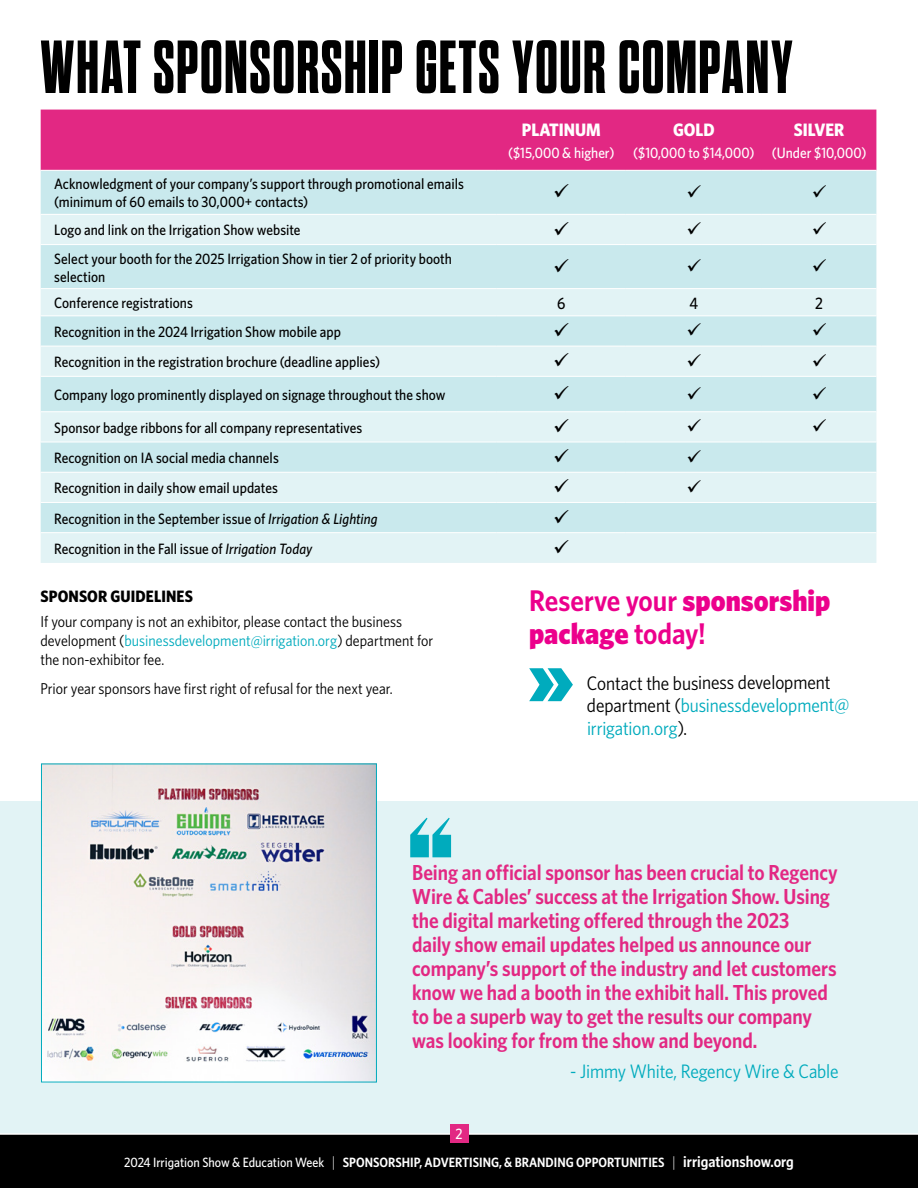
<style>
.page{position:relative;width:918px;height:1188px;background:#fff}
.page>*{position:absolute;margin:0;border:0;box-sizing:border-box;transform-origin:0 0}
.t1{font:700 expanded 75px "Dharma Gothic M";letter-spacing:.02em;color:#000}
.t2{font:900 30px/32.8px "Whitney Narrow";color:#ec008c}
.t3{font:600 21.75px/24px "Whitney Narrow";color:#e22883}
.t4{font:19.5px/22.6px "Whitney Narrow";letter-spacing:-.01em;color:#000}
.t5{font:19.5px "Whitney Narrow";letter-spacing:-.01em;color:#00abbd}
.t6{font:700 18px "Whitney Narrow";color:#fff}
.t7{font:700 16.5px "Whitney Narrow";letter-spacing:.01em;color:#000}
.t8{font:500 16.5px "Whitney Narrow";color:#000}
.t9{font:15.75px/18.8px "Whitney Narrow";color:#000}
.t10{font:500 15px/18px "Whitney Narrow";letter-spacing:.005em;color:#000}
.t11{font:500 15px "Whitney Narrow";color:#fff}
.t12{font:600 13.5px "Whitney Narrow";color:#fff}
.s1{font-style:italic}
.s2{color:#00abbd}
.s3{font-weight:600}
.s4{font-weight:500}
.s5{font-weight:300;font-size:15px}
.s6{font-size:15.75px}
</style>
<div class="page">
<div style="left:0;top:801px;width:918px;height:381px;background:#e2f3f5"></div>
<div style="left:0;top:1134px;width:918px;height:54px;background:#000"></div>
<hr style="left:0;top:1133px;width:918px;height:2px;background:#fff">
<div style="left:450px;top:1125px;width:19px;height:18px;background:#e22883"></div>
<svg style="left:410px;top:818px;width:41px;height:39px"></svg>
<svg style="left:529px;top:668px;width:44px;height:33px"></svg>
<div style="left:41px;top:110px;width:835px;height:60px;background:#e22883"></div>
<div style="left:41px;top:171px;width:835px;height:43px;background:#c9e9ed"></div>
<svg style="left:41px;top:215px;width:835px;height:348px;background:#d6eef1"></svg>
<hr style="left:497px;top:244px;width:129px;height:1px;background:#fff">
<hr style="left:626px;top:244px;width:136px;height:1px;background:#fff">
<hr style="left:762px;top:244px;width:114px;height:1px;background:#fff">
<hr style="left:497px;top:288px;width:129px;height:1px;background:#fff">
<hr style="left:626px;top:288px;width:136px;height:1px;background:#fff">
<hr style="left:762px;top:288px;width:114px;height:1px;background:#fff">
<hr style="left:497px;top:315px;width:129px;height:1px;background:#fff">
<hr style="left:626px;top:315px;width:136px;height:1px;background:#fff">
<hr style="left:762px;top:315px;width:114px;height:1px;background:#fff">
<hr style="left:497px;top:346px;width:129px;height:1px;background:#fff">
<hr style="left:626px;top:346px;width:136px;height:1px;background:#fff">
<hr style="left:762px;top:346px;width:114px;height:1px;background:#fff">
<hr style="left:497px;top:376px;width:129px;height:1px;background:#fff">
<hr style="left:626px;top:376px;width:136px;height:1px;background:#fff">
<hr style="left:762px;top:376px;width:114px;height:1px;background:#fff">
<hr style="left:497px;top:411px;width:129px;height:1px;background:#fff">
<hr style="left:626px;top:411px;width:136px;height:1px;background:#fff">
<hr style="left:762px;top:411px;width:114px;height:1px;background:#fff">
<hr style="left:497px;top:442px;width:129px;height:1px;background:#fff">
<hr style="left:626px;top:442px;width:136px;height:1px;background:#fff">
<hr style="left:762px;top:442px;width:114px;height:1px;background:#fff">
<hr style="left:41px;top:244px;width:456px;height:1px;background:#fff">
<hr style="left:41px;top:288px;width:456px;height:1px;background:#fff">
<hr style="left:41px;top:315px;width:456px;height:1px;background:#fff">
<hr style="left:41px;top:346px;width:456px;height:1px;background:#fff">
<hr style="left:41px;top:376px;width:456px;height:1px;background:#fff">
<hr style="left:41px;top:411px;width:456px;height:1px;background:#fff">
<hr style="left:41px;top:442px;width:456px;height:1px;background:#fff">
<hr style="left:41px;top:472px;width:456px;height:1px;background:#fff">
<hr style="left:497px;top:472px;width:129px;height:1px;background:#fff">
<hr style="left:626px;top:472px;width:136px;height:1px;background:#fff">
<hr style="left:762px;top:472px;width:114px;height:1px;background:#fff">
<hr style="left:41px;top:502px;width:456px;height:1px;background:#fff">
<hr style="left:497px;top:502px;width:129px;height:1px;background:#fff">
<hr style="left:626px;top:502px;width:136px;height:1px;background:#fff">
<hr style="left:762px;top:502px;width:114px;height:1px;background:#fff">
<hr style="left:41px;top:532px;width:456px;height:1px;background:#fff">
<hr style="left:497px;top:532px;width:129px;height:1px;background:#fff">
<hr style="left:626px;top:532px;width:136px;height:1px;background:#fff">
<hr style="left:762px;top:532px;width:114px;height:1px;background:#fff">
<img style="left:43px;top:766px;width:332px;height:314px">
<div style="left:41px;top:764px;width:336px;height:318px;border:1px solid #00abbd"></div>
<svg style="left:555px;top:184px;width:14px;height:14px"></svg>
<svg style="left:688px;top:185px;width:13px;height:12px"></svg>
<svg style="left:813px;top:185px;width:13px;height:12px"></svg>
<svg style="left:555px;top:221px;width:14px;height:14px"></svg>
<svg style="left:688px;top:222px;width:13px;height:13px"></svg>
<svg style="left:813px;top:222px;width:13px;height:13px"></svg>
<svg style="left:555px;top:258px;width:14px;height:14px"></svg>
<svg style="left:688px;top:259px;width:13px;height:13px"></svg>
<svg style="left:813px;top:259px;width:13px;height:13px"></svg>
<svg style="left:555px;top:323px;width:14px;height:13px"></svg>
<svg style="left:688px;top:323px;width:13px;height:13px"></svg>
<svg style="left:813px;top:323px;width:13px;height:13px"></svg>
<svg style="left:555px;top:353px;width:14px;height:14px"></svg>
<svg style="left:688px;top:354px;width:13px;height:12px"></svg>
<svg style="left:813px;top:354px;width:13px;height:12px"></svg>
<svg style="left:555px;top:386px;width:14px;height:14px"></svg>
<svg style="left:688px;top:386px;width:13px;height:13px"></svg>
<svg style="left:813px;top:386px;width:13px;height:13px"></svg>
<svg style="left:555px;top:419px;width:14px;height:13px"></svg>
<svg style="left:688px;top:419px;width:13px;height:13px"></svg>
<svg style="left:813px;top:419px;width:13px;height:13px"></svg>
<svg style="left:555px;top:449px;width:14px;height:14px"></svg>
<svg style="left:688px;top:449px;width:13px;height:13px"></svg>
<svg style="left:555px;top:479px;width:14px;height:14px"></svg>
<svg style="left:688px;top:480px;width:13px;height:12px"></svg>
<svg style="left:555px;top:509px;width:14px;height:14px"></svg>
<svg style="left:555px;top:540px;width:14px;height:13px"></svg>
<h1 class="t1" style="left:40px;top:31px;width:753px">WHAT SPONSORSHIP GETS YOUR COMPANY</h1>
<p class="t6" style="left:522px;top:118px;width:80px">PLATINUM</p>
<p class="t11" style="left:508px;top:143px;width:108px">($15,000 &amp; higher)</p>
<p class="t6" style="left:673px;top:118px;width:43px">GOLD</p>
<p class="t11" style="left:633px;top:143px;width:123px">($10,000 to $14,000)</p>
<p class="t6" style="left:794px;top:118px;width:52px">SILVER</p>
<p class="t11" style="left:772px;top:143px;width:96px">(Under $10,000)</p>
<p class="t10" style="left:54px;top:175px;width:411px">Acknowledgment of your company’s support through promotional emails (minimum of 60 emails to 30,000+ contacts)</p>
<p class="t10" style="left:54px;top:221px;width:248px">Logo and link on the Irrigation Show website</p>
<p class="t10" style="left:54px;top:249px;width:399px">Select your booth for the 2025 Irrigation Show in tier 2 of priority booth selection</p>
<p class="t10" style="left:54px;top:294px;width:140px">Conference registrations</p>
<p class="t8" style="left:557px;top:292px;width:10px">6</p>
<p class="t8" style="left:690px;top:292px;width:10px">4</p>
<p class="t8" style="left:815px;top:292px;width:9px">2</p>
<p class="t10" style="left:54px;top:322px;width:288px">Recognition in the 2024 Irrigation Show mobile app</p>
<p class="t10" style="left:54px;top:353px;width:327px">Recognition in the registration brochure (deadline applies)</p>
<p class="t10" style="left:54px;top:385px;width:393px">Company logo prominently displayed on signage throughout the show</p>
<p class="t10" style="left:54px;top:418px;width:310px">Sponsor badge ribbons for all company representatives</p>
<p class="t10" style="left:54px;top:448px;width:226px">Recognition on IA social media channels</p>
<p class="t10" style="left:54px;top:479px;width:225px">Recognition in daily show email updates</p>
<p class="t10" style="left:54px;top:509px;width:325px">Recognition in the September issue of <span class="s1">Irrigation &amp; Lighting</span></p>
<p class="t10" style="left:54px;top:539px;width:260px">Recognition in the Fall issue of <span class="s1">Irrigation Today</span></p>
<p class="t7" style="left:40px;top:585px;width:154px">SPONSOR GUIDELINES</p>
<p class="t9" style="left:40px;top:612px;width:394px">If your company is not an exhibitor, please contact the business development (<span class="s2">businessdevelopment@irrigation.org</span>) department for the non-exhibitor fee.</p>
<p class="t9" style="left:41px;top:679px;width:354px">Prior year sponsors have first right of refusal for the next year.</p>
<h2 class="t2" style="left:529px;top:583px;width:303px"><span class="s3">Reserve your</span> sponsorship package <span class="s3">today!</span></h2>
<h3 class="t4" style="left:587px;top:671px;width:264px">Contact the business development department (<span class="s2">businessdevelopment@ irrigation.org</span>).</h3>
<p class="t3" style="left:412px;top:860px;width:427px">Being an official sponsor has been crucial to Regency Wire &amp; Cables’ success at the Irrigation Show. Using the digital marketing offered through the 2023<br>daily show email updates helped us announce our company’s support of the industry and let customers know we had a booth in the exhibit hall. This proved to be a superb way to get the results our company was looking for from the show and beyond.</p>
<h3 class="t5" style="left:570px;top:1059px;width:270px">- Jimmy White, Regency Wire &amp; Cable</h3>
<p class="t11" style="left:456px;top:1124px;width:9px">2</p>
<p class="t12" style="left:124px;top:1153px;width:671px"><span class="s4">2024 Irrigation Show &amp; Education Week</span> <span class="s5">|</span> SPONSORSHIP, ADVERTISING, &amp; BRANDING OPPORTUNITIES <span class="s5">|</span> <span class="s6">irrigationshow.org</span></p>
</div>
